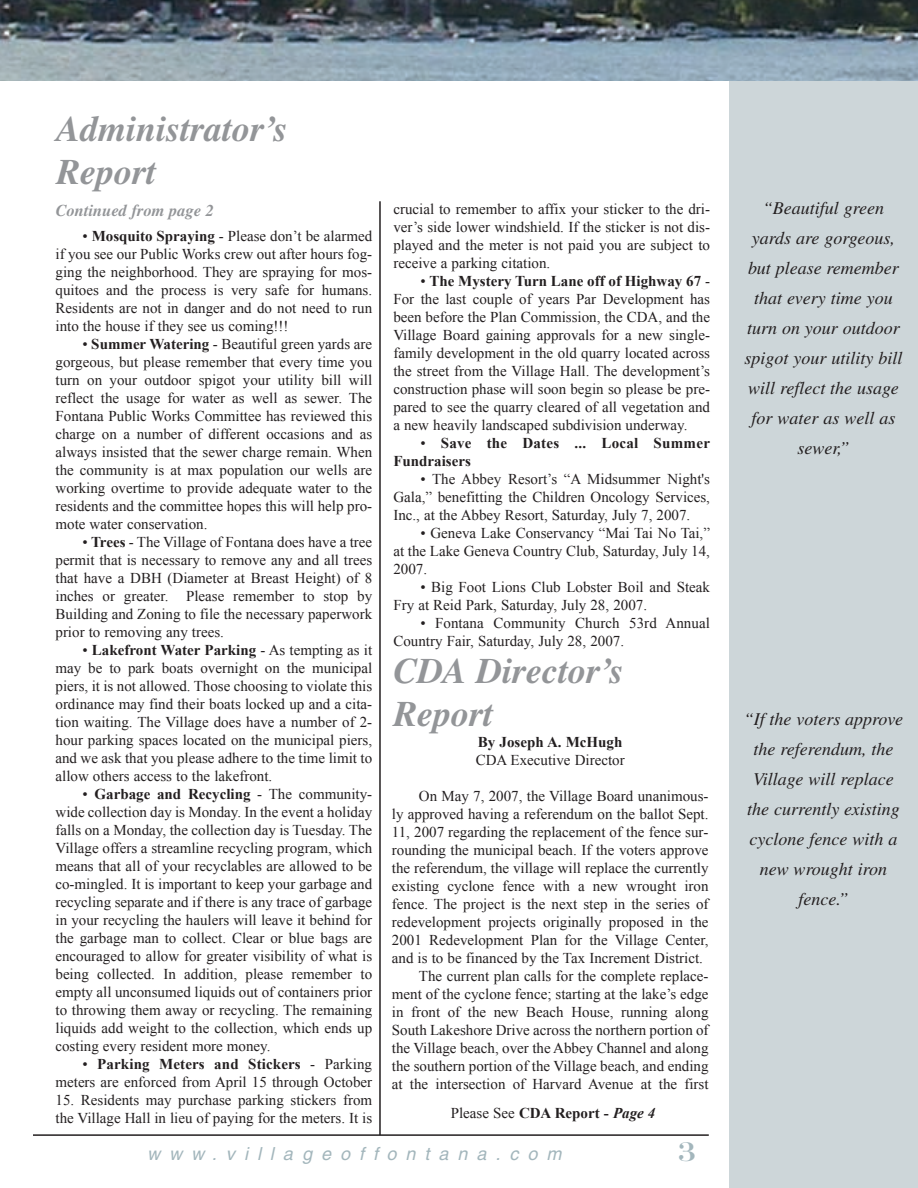
<style>
.page{position:relative;width:918px;height:1188px;background:#fff}
.page>*{position:absolute;margin:0;border:0;box-sizing:border-box;transform-origin:0 0}
.t1{font:italic 700 36px/43.2px "Times";color:#939598}
.t2{font:27px "Engravers";color:#a3b6bc}
.t3{font:italic 18px/30px "Times";color:#231f20;text-align:center}
.t4{font:italic 18px "Helvetica";color:#a3b6bc}
.t5{font:italic 700 16.5px "Times";color:#939598}
.t6{font:15px/18px "Times New Roman";color:#231f20;text-align:justify}
.t7{font:700 15px "Times New Roman";color:#231f20}
.t8{font:700 15px/18px "Times New Roman";letter-spacing:.02em;color:#231f20}
.s1{font-weight:700}
.s2{font-weight:400}
.s3{font-style:italic}
</style>
<div class="page">
<div style="left:729px;top:78px;width:189px;height:1110px;background:#cdd6d9"></div>
<img style="left:0;top:0;width:918px;height:81px">
<hr style="left:379px;top:201px;width:2px;height:934px;background:#231f20">
<hr style="left:33px;top:1134px;width:676px;height:2px;background:#231f20">
<h1 class="t1" style="left:56px;top:111px;width:233px">Administrator’s<br>Report</h1>
<p class="t5" style="left:56px;top:204px;width:160px">Continued from page 2</p>
<p class="t6" style="left:56px;top:227px;width:318px;text-indent:27px">• <span class="s1">Mosquito Spraying</span> - Please don’t be alarmed if you see our Public Works crew out after hours fog&shy;ging the neighborhood. They are spraying for mos&shy;quitoes and the process is very safe for humans.<br>Residents are not in danger and do not need to run into the house if they see us coming!!!</p>
<p class="t6" style="left:56px;top:335px;width:318px;text-indent:27px">• <span class="s1">Summer Watering</span> - Beautiful green yards are gorgeous, but please remember that every time you turn on your outdoor spigot your utility bill will reflect the usage for water as well as sewer. The Fontana Public Works Committee has reviewed this charge on a number of different occasions and as always insisted that the sewer charge remain. When the community is at max population our wells are working overtime to provide adequate water to the residents and the committee hopes this will help pro&shy;mote water conservation.</p>
<p class="t6" style="left:56px;top:533px;width:318px;text-indent:27px">• <span class="s1">Trees</span> - The Village of Fontana does have a tree permit that is necessary to remove any and all trees that have a DBH (Diameter at Breast Height) of 8 inches or greater. Please remember to stop by Building and Zoning to file the necessary paperwork prior to removing any trees.</p>
<p class="t6" style="left:56px;top:641px;width:318px;text-indent:27px">• <span class="s1">Lakefront Water Parking</span> - As tempting as it may be to park boats overnight on the municipal piers, it is not allowed. Those choosing to violate this ordinance may find their boats locked up and a cita&shy;tion waiting. The Village does have a number of 2- hour parking spaces located on the municipal piers, and we ask that you please adhere to the time limit to allow others access to the lakefront.</p>
<p class="t6" style="left:56px;top:785px;width:318px;text-indent:27px">• <span class="s1">Garbage and Recycling</span> - The community&shy;wide collection day is Monday. In the event a holiday falls on a Monday, the collection day is Tuesday. The Village offers a streamline recycling program, which means that all of your recyclables are allowed to be co-mingled. It is important to keep your garbage and recycling separate and if there is any trace of garbage in your recycling the haulers will leave it behind for the garbage man to collect. Clear or blue bags are encouraged to allow for greater visibility of what is being collected. In addition, please remember to empty all unconsumed liquids out of containers prior to throwing them away or recycling. The remaining liquids add weight to the collection, which ends up costing every resident more money.</p>
<p class="t6" style="left:56px;top:1055px;width:318px;text-align:right">• <span class="s1">Parking Meters and Stickers</span> - Parking meters are enforced from April 15 through October</p>
<p class="t6" style="left:56px;top:1091px;width:318px">15. Residents may purchase parking stickers from the Village Hall in lieu of paying for the meters. It is</p>
<p class="t6" style="left:393px;top:200px;width:318px">crucial to remember to affix your sticker to the dri&shy;ver’s side lower windshield. If the sticker is not dis&shy;played and the meter is not paid you are subject to receive a parking citation.</p>
<p class="t6" style="left:393px;top:272px;width:318px;text-indent:27px">• <span class="s1">The Mystery Turn Lane off of Highway 67</span> - For the last couple of years Par Development has been before the Plan Commission, the CDA, and the Village Board gaining approvals for a new single&shy;family development in the old quarry located across the street from the Village Hall. The development’s construction phase will soon begin so please be pre&shy;pared to see the quarry cleared of all vegetation and a new heavily landscaped subdivision underway.</p>
<p class="t8" style="left:393px;top:434px;width:318px;text-indent:27px"><span class="s2">•</span> Save the Dates ... Local Summer<br>Fundraisers</p>
<p class="t6" style="left:393px;top:470px;width:318px;text-indent:27px">• The Abbey Resort’s “A Midsummer Night's Gala,” benefitting the Children Oncology Services, Inc., at the Abbey Resort, Saturday, July 7, 2007.</p>
<p class="t6" style="left:393px;top:524px;width:318px;text-indent:27px">• Geneva Lake Conservancy “Mai Tai No Tai,” at the Lake Geneva Country Club, Saturday, July 14, 2007.</p>
<p class="t6" style="left:393px;top:578px;width:318px;text-indent:27px">• Big Foot Lions Club Lobster Boil and Steak<br>Fry at Reid Park, Saturday, July 28, 2007.</p>
<p class="t6" style="left:393px;top:614px;width:318px;text-indent:27px">• Fontana Community Church 53rd Annual<br>Country Fair, Saturday, July 28, 2007.</p>
<h1 class="t1" style="left:394px;top:652px;width:232px">CDA Director’s<br>Report</h1>
<p class="t7" style="left:478px;top:734px;width:146px">By Joseph A. McHugh</p>
<p class="t6" style="left:476px;top:751px;width:151px">CDA Executive Director</p>
<p class="t6" style="left:419px;top:787px;width:291px">On May 7, 2007, the Village Board unanimous-</p>
<p class="t6" style="left:392px;top:805px;width:318px">ly approved having a referendum on the ballot Sept.</p>
<p class="t6" style="left:392px;top:823px;width:318px">11, 2007 regarding the replacement of the fence sur-</p>
<p class="t6" style="left:392px;top:841px;width:318px">rounding the municipal beach. If the voters approve</p>
<p class="t6" style="left:392px;top:859px;width:318px">the referendum, the village will replace the currently</p>
<p class="t6" style="left:392px;top:877px;width:318px">existing cyclone fence with a new wrought iron</p>
<p class="t6" style="left:392px;top:895px;width:318px">fence. The project is the next step in the series of</p>
<p class="t6" style="left:392px;top:913px;width:318px">redevelopment projects originally proposed in the</p>
<p class="t6" style="left:392px;top:931px;width:318px">2001 Redevelopment Plan for the Village Center,</p>
<p class="t6" style="left:392px;top:949px;width:313px">and is to be financed by the Tax Increment District.</p>
<p class="t6" style="left:419px;top:967px;width:291px">The current plan calls for the complete replace-</p>
<p class="t6" style="left:392px;top:985px;width:318px">ment of the cyclone fence; starting at the lake’s edge</p>
<p class="t6" style="left:392px;top:1003px;width:318px">in front of the new Beach House, running along</p>
<p class="t6" style="left:392px;top:1021px;width:318px">South Lakeshore Drive across the northern portion of</p>
<p class="t6" style="left:392px;top:1039px;width:318px">the Village beach, over the Abbey Channel and along</p>
<p class="t6" style="left:392px;top:1057px;width:318px">the southern portion of the Village beach, and ending</p>
<p class="t6" style="left:392px;top:1075px;width:318px">at the intersection of Harvard Avenue at the first</p>
<p class="t7" style="left:451px;top:1104px;width:206px"><span class="s2">Please See</span> CDA Report - <span class="s3">Page 4</span></p>
<p class="t4" style="left:147px;top:1147px;width:420px">www.villageoffontana.com</p>
<h2 class="t2" style="left:678px;top:1136px;width:19px">3</h2>
<p class="t3" style="left:745px;top:195px;width:159px">“Beautiful green yards are gorgeous, but please remember that every time you turn on your outdoor spigot your utility bill will reflect the usage for water as well as sewer,”</p>
<p class="t3" style="left:744px;top:706px;width:161px">“If the voters approve the referendum, the<br>Village will replace the currently existing cyclone fence with a new wrought iron fence.”</p>
</div>
